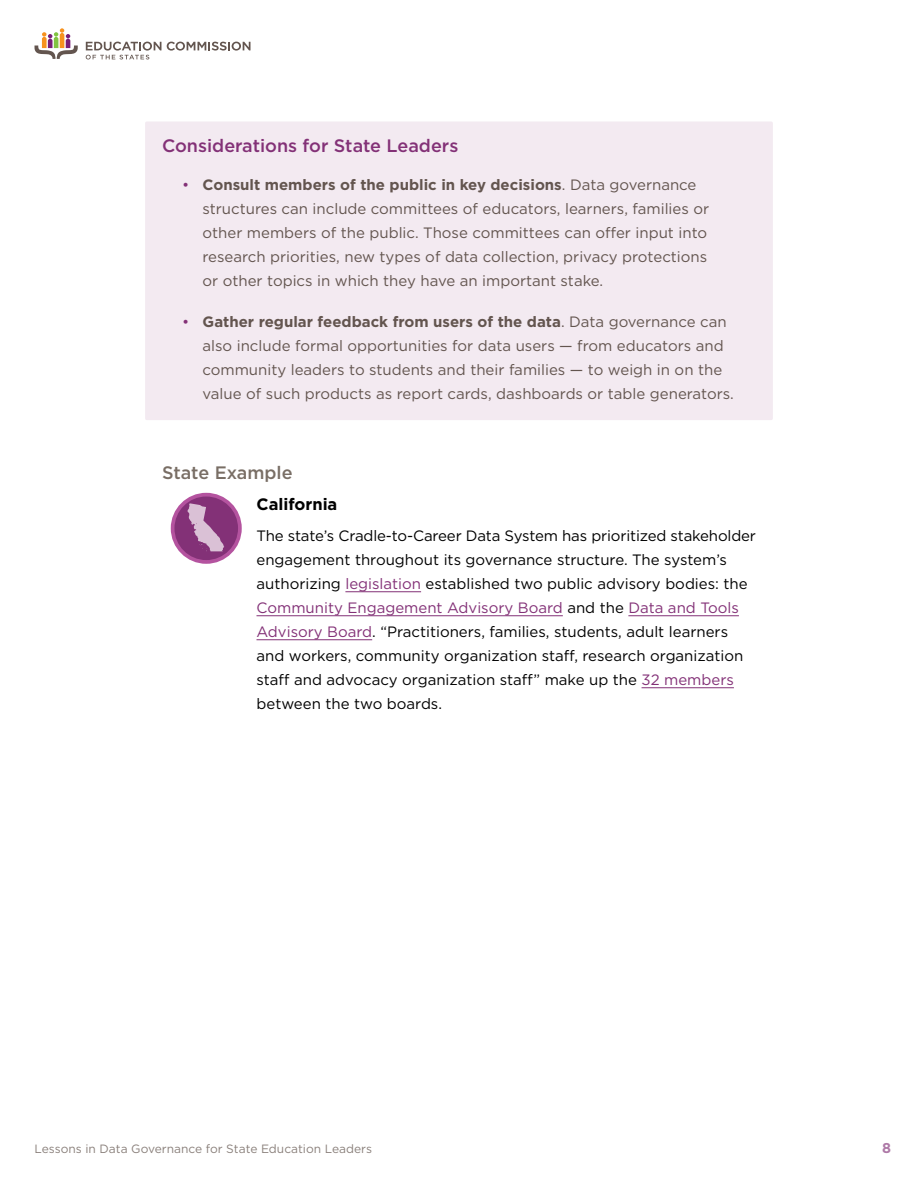
<style>
.page{position:relative;width:918px;height:1188px;background:#fff}
.page>*{position:absolute;margin:0;border:0;box-sizing:border-box;transform-origin:0 0}
.t1{font:500 18px "Gotham";color:#833177}
.t2{font:500 18px "Gotham";color:#796e65}
.t3{font:700 16.5px "Gotham";color:#000}
.t4{font:15px/24px "Gotham";color:#63554f}
.t5{font:15px/24px "Gotham";color:#000}
.t6{font:700 14.25px "Gotham";color:#ae79a7}
.t7{font:12px "Gotham";color:#8a807b}
.s1{color:#833177}
.s2{font-weight:700}
</style>
<div class="page">
<svg style="left:35px;top:28px;width:43px;height:31px"></svg>
<svg style="left:167px;top:42px;width:84px;height:9px"></svg>
<svg style="left:86px;top:42px;width:75px;height:17px"></svg>
<div style="left:145px;top:122px;width:628px;height:298px;background:#f3eaf1"></div>
<hr style="left:345px;top:591px;width:76px;height:1px;background:#833177">
<hr style="left:256px;top:615px;width:307px;height:1px;background:#833177">
<hr style="left:628px;top:615px;width:111px;height:1px;background:#833177">
<hr style="left:256px;top:639px;width:116px;height:1px;background:#833177">
<hr style="left:642px;top:687px;width:92px;height:1px;background:#833177">
<div style="left:173px;top:495px;width:67px;height:67px;background:#833177;border-radius:50%"></div>
<div style="left:171px;top:493px;width:71px;height:71px;border:4px solid #b4539f;border-radius:50%"></div>
<svg style="left:188px;top:503px;width:36px;height:49px"></svg>
<p class="t1" style="left:162px;top:134px;width:298px">Considerations for State Leaders</p>
<p class="t4" style="left:202px;top:172px;width:508px;text-indent:-20px"><span class="s1">•</span> <span class="s2">Consult members of the public in key decisions</span>. Data governance structures can include committees of educators, learners, families or other members of the public. Those committees can offer input into research priorities, new types of data collection, privacy protections or other topics in which they have an important stake.</p>
<p class="t4" style="left:202px;top:310px;width:533px;text-indent:-20px"><span class="s1">•</span> <span class="s2">Gather regular feedback from users of the data</span>. Data governance can also include formal opportunities for data users — from educators and community leaders to students and their families — to weigh in on the value of such products as report cards, dashboards or table generators.</p>
<p class="t2" style="left:162px;top:461px;width:132px">State Example</p>
<p class="t3" style="left:256px;top:493px;width:82px">California</p>
<p class="t5" style="left:256px;top:523px;width:501px">The state’s Cradle-to-Career Data System has prioritized stakeholder engagement throughout its governance structure. The system’s authorizing <span class="s1">legislation</span> established two public advisory bodies: the <span class="s1">Community Engagement Advisory Board</span> and the <span class="s1">Data and Tools Advisory Board</span>. “Practitioners, families, students, adult learners and workers, community organization staff, research organization staff and advocacy organization staff” make up the <span class="s1">32 members </span>between the two boards.</p>
<p class="t7" style="left:34px;top:1141px;width:339px">Lessons in Data Governance for State Education Leaders</p>
<p class="t6" style="left:882px;top:1138px;width:10px">8</p>
</div>
